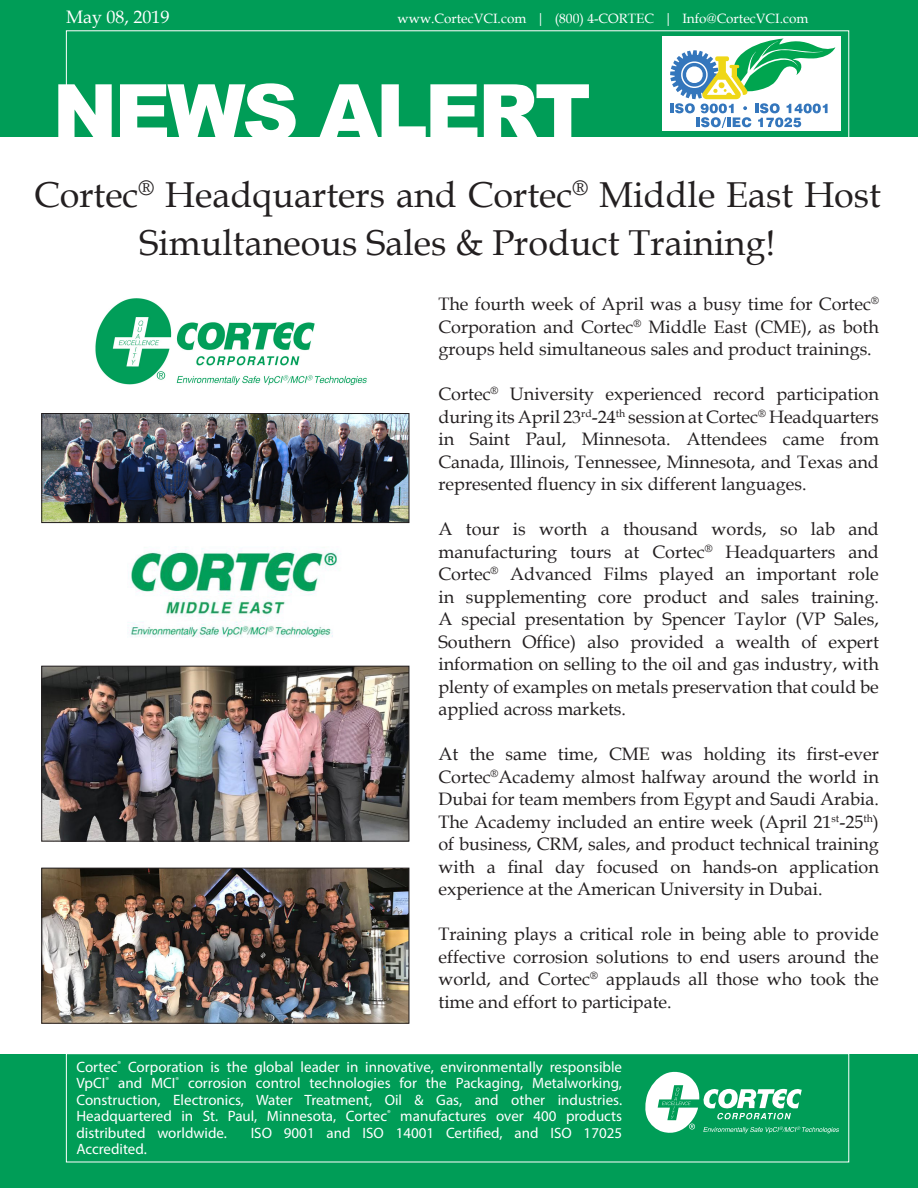
<style>
.page{position:relative;width:918px;height:1188px;background:#fff}
.page>*{position:absolute;margin:0;border:0;box-sizing:border-box;transform-origin:0 0}
.t1{font:900 78px "Arial";letter-spacing:-.04em;color:#fff}
.t2{font:36px/48px "Book Antiqua";color:#231f20;text-align:center}
.t3{font:18px/22.5px "Book Antiqua";color:#231f20;text-align:justify}
.t4{font:18px "Book Antiqua";color:#fff}
.t5{font:15px/16.5px "Myriad Pro";color:#fff;text-align:justify}
.t6{font:13.5px "Book Antiqua";color:#fff}
</style>
<div class="page">
<div style="left:0;top:0;width:918px;height:136px;background:#009d57"></div>
<div style="left:66px;top:30px;width:783px;height:110px;border:1px solid #fff"></div>
<div style="left:662px;top:36px;width:179px;height:94px;background:#fff"></div>
<svg style="left:670px;top:38px;width:165px;height:89px"></svg>
<div style="left:0;top:1054px;width:918px;height:134px;background:#009d57"></div>
<svg style="left:645px;top:1071px;width:194px;height:63px"></svg>
<div style="left:66px;top:1053px;width:783px;height:109px;border:1px solid #fff"></div>
<img style="left:44px;top:415px;width:363px;height:106px">
<div style="left:42px;top:413px;width:367px;height:110px;border:1px solid #231f20"></div>
<img style="left:44px;top:870px;width:363px;height:151px">
<div style="left:42px;top:868px;width:367px;height:155px;border:1px solid #231f20"></div>
<img style="left:44px;top:668px;width:363px;height:171px">
<div style="left:42px;top:666px;width:367px;height:175px;border:1px solid #231f20"></div>
<img style="left:95px;top:298px;width:272px;height:87px">
<img style="left:128px;top:546px;width:210px;height:92px">
<p class="t4" style="left:66px;top:4px;width:105px">May 08, 2019</p>
<p class="t6" style="left:398px;top:9px;width:412px">www.CortecVCI.com | (800) 4-CORTEC | Info@CortecVCI.com</p>
<p class="t1" style="left:52px;top:56px;width:540px">NEWS ALERT</p>
<p class="t2" style="left:34px;top:170px;width:848px">Cortec<sup>®</sup> Headquarters and Cortec<sup>®</sup> Middle East Host<br>Simultaneous Sales &amp; Product Training!</p>
<p class="t3" style="left:438px;top:292px;width:442px">The fourth week of April was a busy time for Cortec<sup>® </sup>Corporation and Cortec<sup>®</sup> Middle East (CME), as both groups held simultaneous sales and product trainings.</p>
<p class="t3" style="left:438px;top:382px;width:442px">Cortec<sup>®</sup> University experienced record participation during its April 23<sup>rd</sup>-24<sup>th</sup> session at Cortec<sup>®</sup> Headquarters in Saint Paul, Minnesota. Attendees came from Canada, Illinois, Tennessee, Minnesota, and Texas and represented fluency in six different languages.</p>
<p class="t3" style="left:438px;top:517px;width:442px">A tour is worth a thousand words, so lab and manufacturing tours at Cortec<sup>®</sup> Headquarters and Cortec<sup>®</sup> Advanced Films played an important role in supplementing core product and sales training.<br>A special presentation by Spencer Taylor (VP Sales, Southern Office) also provided a wealth of expert information on selling to the oil and gas industry, with plenty of examples on metals preservation that could be applied across markets.</p>
<p class="t3" style="left:438px;top:742px;width:442px">At the same time, CME was holding its first-ever Cortec<sup>®</sup>Academy almost halfway around the world in Dubai for team members from Egypt and Saudi Arabia.<br>The Academy included an entire week (April 21<sup>st</sup>-25<sup>th</sup>) of business, CRM, sales, and product technical training with a final day focused on hands-on application experience at the American University in Dubai.</p>
<p class="t3" style="left:438px;top:922px;width:442px">Training plays a critical role in being able to provide effective corrosion solutions to end users around the world, and Cortec<sup>®</sup> applauds all those who took the time and effort to participate.</p>
<p class="t5" style="left:76px;top:1058px;width:547px">Cortec<sup>®</sup> Corporation is the global leader in innovative, environmentally responsible VpCI<sup>®</sup> and MCI<sup>®</sup> corrosion control technologies for the Packaging, Metalworking, Construction, Electronics, Water Treatment, Oil &amp; Gas, and other industries.<br>Headquartered in St. Paul, Minnesota, Cortec<sup>®</sup> manufactures over 400 products distributed worldwide.</p>
<p class="t5" style="left:251px;top:1124px;width:373px">ISO 9001 and ISO 14001 Certified, and ISO 17025</p>
<p class="t5" style="left:76px;top:1141px;width:72px">Accredited.</p>
</div>
